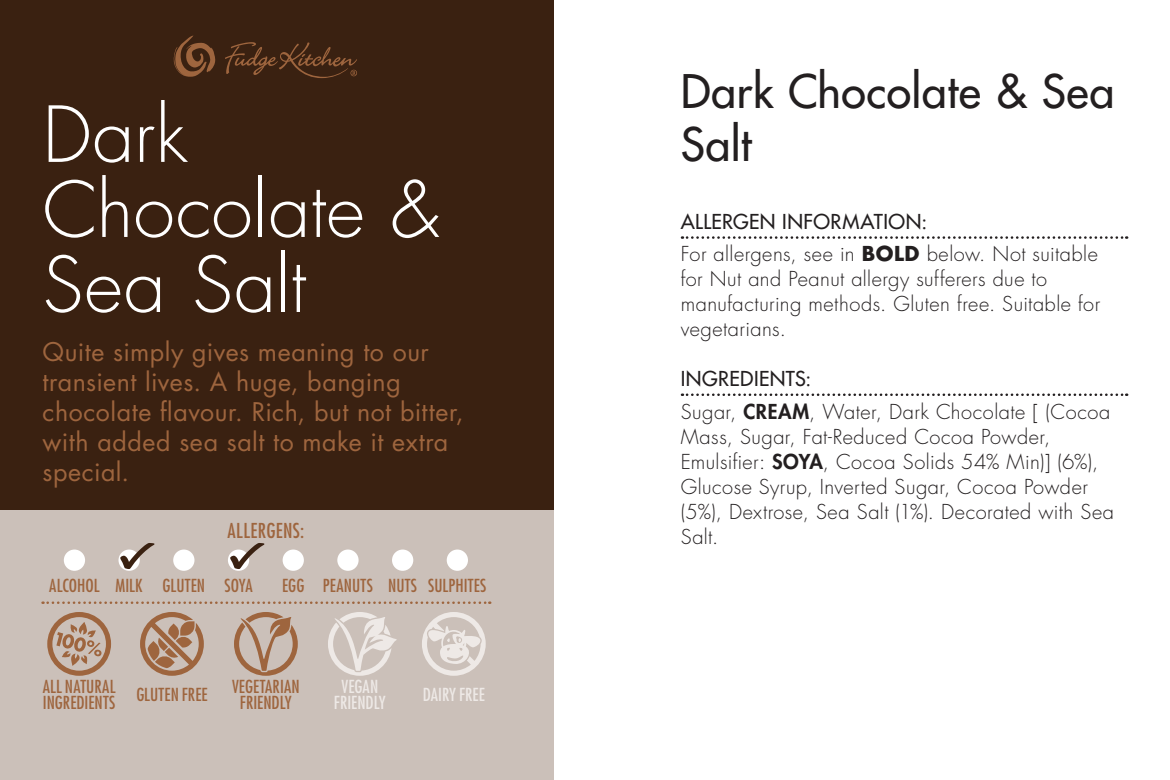
<style>
.page{position:relative;width:1170px;height:780px;background:#fff}
.page>*{position:absolute;margin:0;border:0;box-sizing:border-box;transform-origin:0 0}
.t1{font:300 75px/75px "Futura Std";letter-spacing:.005em;color:#fff}
.t2{font:500 45px/52.5px "Futura Std";letter-spacing:.01em;color:#231f20}
.t3{font:25px/30px "Futura Std";letter-spacing:.02em;color:#9e653e}
.t4{font:300 20px/25px "Futura Std";letter-spacing:.025em;color:#231f20}
.t5{font:condensed 20px "Futura Std";letter-spacing:.02em;color:#9e653e}
.t6{font:condensed 17.5px/16.2px "Futura Std";letter-spacing:.005em;color:#9e653e;text-align:center}
.t7{font:condensed 17.5px/16.2px "Futura Std";letter-spacing:.005em;color:#eee9e6;text-align:center}
.s1{font-weight:500}
.s2{font-weight:700}
.s3{font-weight:800}
</style>
<div class="page">
<div style="left:0;top:0;width:553px;height:510px;background:#3a2111"></div>
<div style="left:0;top:510px;width:553px;height:270px;background:#cbc0b9"></div>
<svg style="left:422px;top:612px;width:63px;height:63px"></svg>
<svg style="left:43px;top:601px;width:447px;height:3px"></svg>
<div style="left:64px;top:549px;width:21px;height:21px;background:#fff;border-radius:50%"></div>
<div style="left:282px;top:549px;width:22px;height:21px;background:#fff;border-radius:50%"></div>
<svg style="left:118px;top:549px;width:22px;height:21px"></svg>
<div style="left:337px;top:549px;width:21px;height:21px;background:#fff;border-radius:50%"></div>
<div style="left:173px;top:549px;width:21px;height:21px;background:#fff;border-radius:50%"></div>
<div style="left:392px;top:549px;width:21px;height:21px;background:#fff;border-radius:50%"></div>
<div style="left:228px;top:549px;width:21px;height:21px;background:#fff;border-radius:50%"></div>
<div style="left:446px;top:549px;width:22px;height:21px;background:#fff;border-radius:50%"></div>
<svg style="left:120px;top:543px;width:34px;height:26px"></svg>
<svg style="left:230px;top:543px;width:34px;height:26px"></svg>
<svg style="left:682px;top:236px;width:445px;height:3px"></svg>
<svg style="left:682px;top:393px;width:445px;height:3px"></svg>
<svg style="left:173px;top:35px;width:184px;height:43px"></svg>
<svg style="left:140px;top:612px;width:64px;height:63px"></svg>
<svg style="left:234px;top:612px;width:64px;height:63px"></svg>
<svg style="left:47px;top:612px;width:64px;height:63px"></svg>
<svg style="left:328px;top:612px;width:69px;height:63px"></svg>
<h1 class="t1" style="left:43px;top:99px;width:398px">Dark<br>Chocolate &amp;<br>Sea Salt</h1>
<p class="t3" style="left:43px;top:337px;width:422px">Quite simply gives meaning to our transient lives. A huge, banging chocolate flavour. Rich, but not bitter, with added sea salt to make it extra special.</p>
<p class="t5" style="left:227px;top:518px;width:78px">ALLERGENS:</p>
<p class="t6" style="left:49px;top:577px;width:205px">ALCOHOL MILK GLUTEN SOYA</p>
<p class="t6" style="left:282px;top:577px;width:206px">EGG PEANUTS NUTS SULPHITES</p>
<p class="t6" style="left:43px;top:677px;width:74px;text-align:left">ALL NATURAL<br>INGREDIENTS</p>
<p class="t7" style="left:334px;top:677px;width:53px">VEGAN<br>FRIENDLY</p>
<p class="t6" style="left:136px;top:686px;width:73px">GLUTEN FREE</p>
<p class="t6" style="left:232px;top:677px;width:69px">VEGETARIAN<br>FRIENDLY</p>
<p class="t7" style="left:422px;top:686px;width:64px">DAIRY FREE</p>
<h2 class="t2" style="left:680px;top:65px;width:435px">Dark Chocolate &amp; Sea<br>Salt</h2>
<p class="t4" style="left:680px;top:206px;width:418px;line-height:32px"><span class="s1">ALLERGEN INFORMATION:<br></span>For allergens, see in <span class="s2">BOLD</span> below. Not suitable</p>
<p class="t4" style="left:680px;top:267px;width:421px">for Nut and Peanut allergy sufferers due to manufacturing methods. Gluten free. Suitable for vegetarians.</p>
<p class="t4" style="left:680px;top:363px;width:431px;line-height:32px"><span class="s1">INGREDIENTS:<br></span>Sugar, <span class="s3">CREAM</span>, Water, Dark Chocolate [ (Cocoa</p>
<p class="t4" style="left:680px;top:424px;width:435px">Mass, Sugar, Fat-Reduced Cocoa Powder, Emulsifier: <span class="s3">SOYA</span>, Cocoa Solids 54% Min)] (6%), Glucose Syrup, Inverted Sugar, Cocoa Powder (5%), Dextrose, Sea Salt (1%). Decorated with Sea Salt.</p>
</div>
